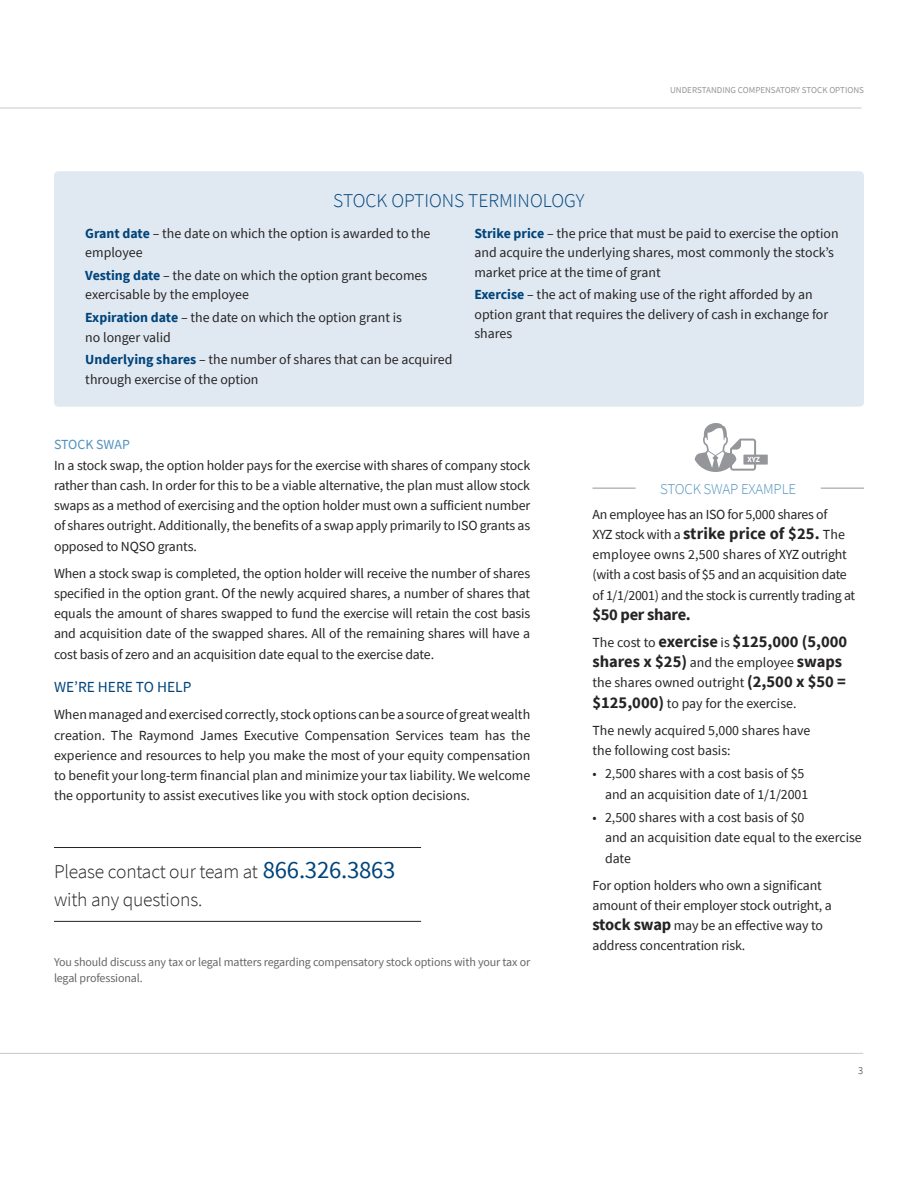
<style>
.page{position:relative;width:918px;height:1188px;background:#fff}
.page>*{position:absolute;margin:0;border:0;box-sizing:border-box;transform-origin:0 0}
.Body_Copy{font:300 19.5px/27.8px "Source Sans Pro";letter-spacing:-.01em;color:#262324}
.Body_Copy-2{font:300 19.5px "Source Sans Pro";color:#00447b}
.Body_Copy-3{font:700 16.5px/20.2px "Source Sans Pro";color:#262324}
.Body_Copy-4{font:700 16.5px "Source Sans Pro";letter-spacing:-.02em;color:#262324}
.Subhead_-_1st_Tier{font:15.3px "Source Sans Pro";color:#00447b}
.Body_Copy-5{font:300 15px "Source Sans Pro";letter-spacing:-.015em;color:#5292bd}
.Body_Copy-6{font:13.8px/20.2px "Source Sans Pro";color:#262324}
.Body_Copy-7{font:13.8px/20.2px "Source Sans Pro";letter-spacing:-.02em;color:#262324}
.Subhead_-_2nd_Tier{font:13.8px "Source Sans Pro";color:#5292bd}
.Body_Copy-8{font:12px/16.5px "Source Sans Pro";letter-spacing:-.01em;color:#656568}
.t1{font:300 10.5px "Source Sans Pro";color:#262324}
.t2{font:9px "Source Sans Pro";color:#949699}
.Body_Copy-9{font:700 7.8px "Source Sans Pro";color:#fff}
.s1{font-weight:700;color:#00447b}
.s2{font-weight:400;font-size:24.75px;color:#00447b}
.s3{font-weight:400;font-size:13.8px}
.s4{font-weight:700;font-size:16.5px}
</style>
<div class="page">
<hr style="left:0;top:1053px;width:863px;height:1px;background:#c7c8ca">
<hr style="left:0;top:108px;width:862px;height:1px;background:#c7c8ca">
<div style="left:54px;top:171px;width:810px;height:236px;background:#e0e9f2;border-radius:4px"></div>
<hr style="left:54px;top:847px;width:367px;height:1px;background:#262324">
<hr style="left:54px;top:921px;width:367px;height:1px;background:#262324">
<svg style="left:695px;top:423px;width:73px;height:49px"></svg>
<hr style="left:592px;top:488px;width:44px;height:1px;background:#949699">
<hr style="left:821px;top:488px;width:43px;height:1px;background:#949699">
<p class="Body_Copy-2" style="left:333px;top:189px;width:253px">STOCK OPTIONS TERMINOLOGY</p>
<p class="t2" style="left:670px;top:85px;width:195px">UNDERSTANDING COMPENSATORY STOCK OPTIONS</p>
<p class="Body_Copy-6" style="left:85px;top:223px;width:347px;line-height:19.5px"><span class="s1">Grant date</span> – the date on which the option is awarded to the employee</p>
<p class="Body_Copy-6" style="left:85px;top:265px;width:343px;line-height:19.5px"><span class="s1">Vesting date</span> – the date on which the option grant becomes exercisable by the employee</p>
<p class="Body_Copy-6" style="left:85px;top:308px;width:318px;line-height:19.5px"><span class="s1">Expiration date</span> – the date on which the option grant is no longer valid</p>
<p class="Body_Copy-6" style="left:85px;top:350px;width:369px;line-height:19.5px"><span class="s1">Underlying shares</span> – the number of shares that can be acquired through exercise of the option</p>
<p class="Body_Copy-6" style="left:474px;top:223px;width:366px;line-height:19.5px"><span class="s1">Strike price</span> – the price that must be paid to exercise the option and acquire the underlying shares, most commonly the stock’s market price at the time of grant</p>
<p class="Body_Copy-6" style="left:474px;top:285px;width:355px;line-height:19.5px"><span class="s1">Exercise</span> – the act of making use of the right afforded by an option grant that requires the delivery of cash in exchange for shares</p>
<p class="Subhead_-_2nd_Tier" style="left:54px;top:436px;width:77px">STOCK SWAP</p>
<p class="Body_Copy-6" style="left:54px;top:455px;width:478px;text-align:justify">In a stock swap, the option holder pays for the exercise with shares of company stock rather than cash. In order for this to be a viable alternative, the plan must allow stock swaps as a method of exercising and the option holder must own a sufficient number of shares outright. Additionally, the benefits of a swap apply primarily to ISO grants as opposed to NQSO grants.</p>
<p class="Body_Copy-6" style="left:54px;top:563px;width:478px;text-align:justify">When a stock swap is completed, the option holder will receive the number of shares specified in the option grant. Of the newly acquired shares, a number of shares that equals the amount of shares swapped to fund the exercise will retain the cost basis and acquisition date of the swapped shares. All of the remaining shares will have a cost basis of zero and an acquisition date equal to the exercise date.</p>
<p class="Subhead_-_1st_Tier" style="left:54px;top:678px;width:139px">WE’RE HERE TO HELP</p>
<p class="Body_Copy-6" style="left:54px;top:705px;width:478px;text-align:justify">When managed and exercised correctly, stock options can be a source of great wealth creation. The Raymond James Executive Compensation Services team has the experience and resources to help you make the most of your equity compensation to benefit your long-term financial plan and minimize your tax liability. We welcome the opportunity to assist executives like you with stock option decisions.</p>
<p class="Body_Copy" style="left:54px;top:858px;width:343px">Please contact our team at <span class="s2">866.326.3863 </span>with any questions.</p>
<p class="Body_Copy-8" style="left:54px;top:954px;width:478px">You should discuss any tax or legal matters regarding compensatory stock options with your tax or legal professional.</p>
<p class="Body_Copy-9" style="left:748px;top:454px;width:14px">XYZ</p>
<p class="Body_Copy-5" style="left:660px;top:480px;width:137px">STOCK SWAP EXAMPLE</p>
<p class="Body_Copy-7" style="left:592px;top:504px;width:237px">An employee has an ISO for 5,000 shares of</p>
<p class="Body_Copy-3" style="left:592px;top:523px;width:254px"><span class="s3">XYZ stock with a</span> strike price of $25. <span class="s3">The</span></p>
<p class="Body_Copy-7" style="left:592px;top:544px;width:264px">employee owns 2,500 shares of XYZ outright (with a cost basis of $5 and an acquisition date of 1/1/2001) and the stock is currently trading at</p>
<p class="Body_Copy-4" style="left:592px;top:603px;width:100px">$50 per share.</p>
<p class="Body_Copy-3" style="left:592px;top:631px;width:256px"><span class="s3">The cost to</span> exercise <span class="s3">is</span> $125,000 (5,000 shares x $25) <span class="s3">and the employee</span> swaps</p>
<p class="Body_Copy-6" style="left:592px;top:673px;width:255px">the shares owned outright <span class="s4">(2,500 x $50 = $125,000)</span> to pay for the exercise.</p>
<p class="Body_Copy-6" style="left:592px;top:720px;width:219px">The newly acquired 5,000 shares have the following cost basis:</p>
<p class="Body_Copy-6" style="left:592px;top:764px;width:217px;text-align:right">• 2,500 shares with a cost basis of $5 and an acquisition date of 1/1/2001</p>
<p class="Body_Copy-6" style="left:605px;top:807px;width:258px;text-indent:-13px">• 2,500 shares with a cost basis of $0<br>and an acquisition date equal to the exercise date</p>
<p class="Body_Copy-6" style="left:592px;top:875px;width:241px">For option holders who own a significant amount of their employer stock outright, a <span class="s4">stock swap</span> may be an effective way to address concentration risk.</p>
<p class="t1" style="left:858px;top:1064px;width:7px">3</p>
</div>
